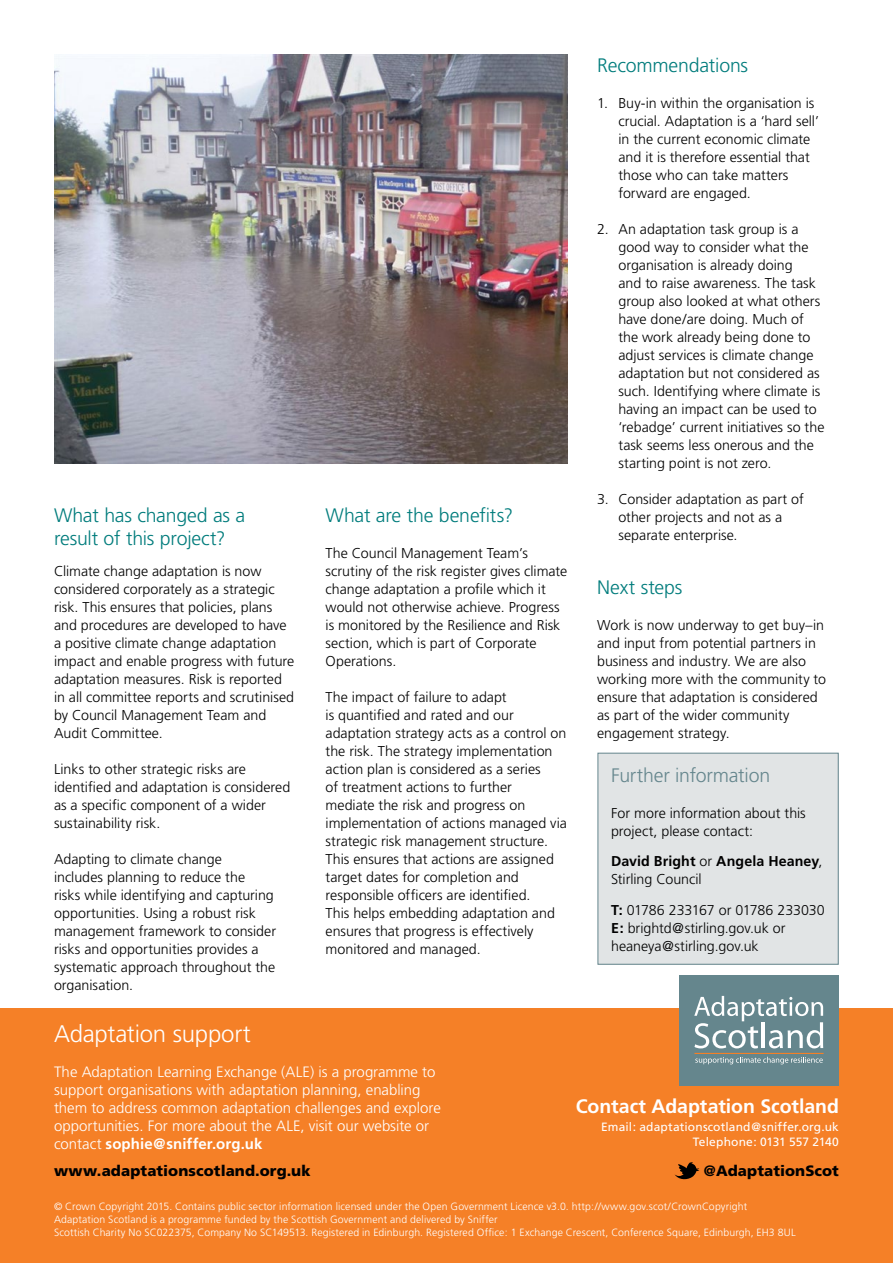
<style>
.page{position:relative;width:893px;height:1263px;background:#fff}
.page>*{position:absolute;margin:0;border:0;box-sizing:border-box;transform-origin:0 0}
.t1{font:300 24px "Frutiger";letter-spacing:-.01em;color:#fff}
.t2{font:300 19.5px/22.5px "Frutiger";letter-spacing:-.01em;color:#007c7c}
.t3{font:700 19.5px "Frutiger";color:#fff}
.t4{font:300 19.5px "Frutiger";letter-spacing:-.01em;color:#65868d}
.t5{font:300 15px/18px "Frutiger";color:#fff}
.t6{font:900 15px "Frutiger";letter-spacing:.01em;color:#000}
.t7{font:300 14.25px/18px "Frutiger";color:#000}
.t8{font:700 14.25px/18px "Frutiger";letter-spacing:.005em;color:#000}
.t9{font:12px/14.4px "Frutiger";letter-spacing:.01em;color:#fff;text-align:right}
.t10{font:300 10.5px/12.6px "Frutiger";letter-spacing:.01em;color:#fff}
.s1{font-weight:300}
.s2{font-weight:700}
</style>
<div class="page">
<div style="left:0;top:1008px;width:893px;height:255px;background:#f58027"></div>
<div style="left:598px;top:753px;width:240px;height:211px;background:#e1e4e5"></div>
<div style="left:597px;top:753px;width:242px;height:212px;border:1px solid #65868d"></div>
<img style="left:54px;top:54px;width:513px;height:409px">
<svg style="left:675px;top:1162px;width:24px;height:18px"></svg>
<div style="left:679px;top:975px;width:160px;height:110px;background:#65868d"></div>
<svg style="left:694px;top:996px;width:129px;height:52px"></svg>
<hr style="left:694px;top:1053px;width:130px;height:1px;background:#f58027">
<svg style="left:695px;top:1057px;width:128px;height:7px"></svg>
<h2 class="t2" style="left:54px;top:504px;width:193px">What has changed as a result of this project?</h2>
<p class="t7" style="left:54px;top:562px;width:242px">Climate change adaptation is now considered corporately as a strategic risk. This ensures that policies, plans and procedures are developed to have a positive climate change adaptation impact and enable progress with future adaptation measures. Risk is reported in all committee reports and scrutinised by Council Management Team and Audit Committee.</p>
<p class="t7" style="left:54px;top:760px;width:238px">Links to other strategic risks are identified and adaptation is considered as a specific component of a wider sustainability risk.</p>
<p class="t7" style="left:54px;top:850px;width:224px">Adapting to climate change<br>includes planning to reduce the<br>risks while identifying and capturing opportunities. Using a robust risk management framework to consider risks and opportunities provides a systematic approach throughout the organisation.</p>
<h2 class="t2" style="left:326px;top:504px;width:189px">What are the benefits?</h2>
<p class="t7" style="left:326px;top:544px;width:243px">The Council Management Team’s scrutiny of the risk register gives climate change adaptation a profile which it would not otherwise achieve. Progress is monitored by the Resilience and Risk section, which is part of Corporate Operations.</p>
<p class="t7" style="left:326px;top:688px;width:243px">The impact of failure to adapt<br>is quantified and rated and our adaptation strategy acts as a control on the risk. The strategy implementation action plan is considered as a series<br>of treatment actions to further<br>mediate the risk and progress on implementation of actions managed via strategic risk management structure.<br>This ensures that actions are assigned target dates for completion and responsible officers are identified.<br>This helps embedding adaptation and ensures that progress is effectively monitored and managed.</p>
<h2 class="t2" style="left:597px;top:54px;width:152px">Recommendations</h2>
<p class="t7" style="left:618px;top:94px;width:202px;text-indent:-21px">1. Buy-in within the organisation is crucial. Adaptation is a ‘hard sell’ in the current economic climate and it is therefore essential that those who can take matters forward are engaged.</p>
<p class="t7" style="left:618px;top:220px;width:208px;text-indent:-21px">2. An adaptation task group is a good way to consider what the organisation is already doing<br>and to raise awareness. The task group also looked at what others have done/are doing. Much of the work already being done to adjust services is climate change adaptation but not considered as such. Identifying where climate is having an impact can be used to ‘rebadge’ current initiatives so the task seems less onerous and the starting point is not zero.</p>
<p class="t7" style="left:618px;top:490px;width:187px;text-indent:-21px">3. Consider adaptation as part of other projects and not as a separate enterprise.</p>
<h2 class="t2" style="left:597px;top:576px;width:87px">Next steps</h2>
<p class="t7" style="left:597px;top:616px;width:230px">Work is now underway to get buy–in and input from potential partners in business and industry. We are also working more with the community to ensure that adaptation is considered as part of the wider community engagement strategy.</p>
<h2 class="t4" style="left:611px;top:764px;width:161px">Further information</h2>
<p class="t7" style="left:611px;top:804px;width:196px">For more information about this project, please contact:</p>
<p class="t8" style="left:611px;top:852px;width:213px">David Bright <span class="s1">or</span> Angela Heaney<span class="s1">,<br>Stirling Council</span></p>
<p class="t7" style="left:611px;top:901px;width:215px"><span class="s2">T:</span> 01786 233167 or 01786 233030<br><span class="s2">E:</span> brightd@stirling.gov.uk or heaneya@stirling.gov.uk</p>
<h1 class="t1" style="left:54px;top:1020px;width:198px">Adaptation support</h1>
<p class="t5" style="left:54px;top:1063px;width:388px">The Adaptation Learning Exchange (ALE) is a programme to support organisations with adaptation planning, enabling them to address common adaptation challenges and explore opportunities. For more about the ALE, visit our website or contact <span class="s2">sophie@sniffer.org.uk</span></p>
<h2 class="t3" style="left:576px;top:1094px;width:265px">Contact Adaptation Scotland</h2>
<p class="t9" style="left:601px;top:1120px;width:239px">Email: adaptationscotland@sniffer.org.uk<br>Telephone: 0131 557 2140</p>
<p class="t6" style="left:54px;top:1162px;width:258px">www.adaptationscotland.org.uk</p>
<p class="t6" style="left:704px;top:1162px;width:137px">@AdaptationScot</p>
<p class="t10" style="left:54px;top:1200px;width:743px">© Crown Copyright 2015. Contains public sector information licensed under the Open Government Licence v3.0. http://www.gov.scot/CrownCopyright<br>Adaptation Scotland is a programme funded by the Scottish Government and delivered by Sniffer<br>Scottish Charity No SC022375, Company No SC149513. Registered in Edinburgh. Registered Office: 1 Exchange Crescent, Conference Square, Edinburgh, EH3 8UL</p>
</div>
